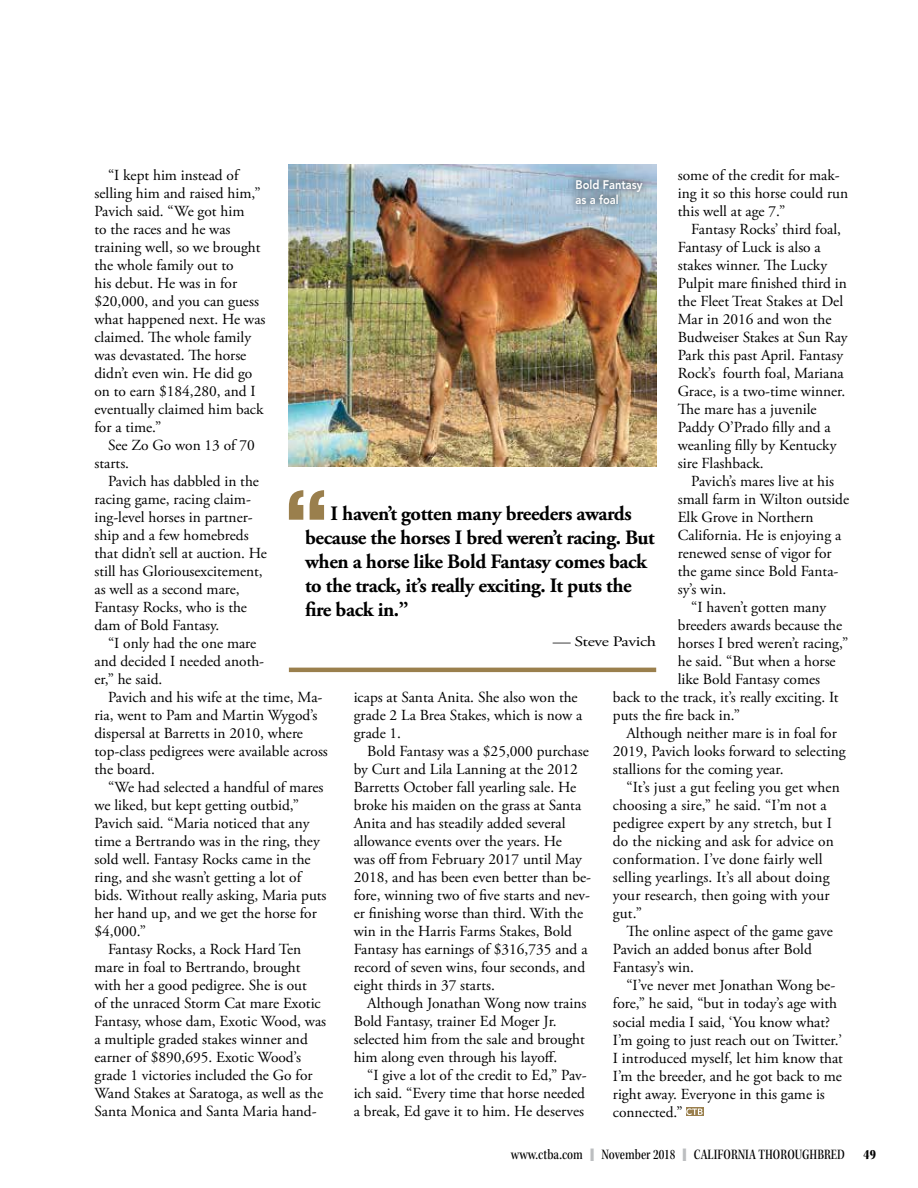
<style>
.page{position:relative;width:918px;height:1188px;background:#fff}
.page>*{position:absolute;margin:0;border:0;box-sizing:border-box;transform-origin:0 0}
.t1{font:700 20.4px/24px "Adobe Garamond Pro";letter-spacing:-.02em;color:#000}
.t2{font:15.3px/18px "Adobe Garamond Pro";color:#000}
.t3{font:15px "Kepler Std Medium Cn Subh";color:#000}
.t4{font:14.4px "Adobe Garamond Pro";letter-spacing:-.02em;color:#000;scale:1.25 1}
.t5{font:800 12.3px/14.9px "Avenir LT Std";color:#fff;scale:.9 1}
.s1{color:#bcbec0}
.s2{font-family:"Kepler Std Black Cn Subh"}
</style>
<div class="page">
<div style="left:686px;top:1107px;width:18px;height:9px;background:#9a7f4d"></div>
<svg style="left:686px;top:1108px;width:17px;height:7px"></svg>
<img style="left:289px;top:164px;width:367px;height:303px">
<hr style="left:289px;top:668px;width:367px;height:4px;background:#9a7f4d">
<svg style="left:289px;top:490px;width:35px;height:30px"></svg>
<svg style="left:568px;top:172px;width:82px;height:40px;background:#93aabb"></svg>
<p class="t2" style="left:95px;top:167px;width:173px;text-indent:13px">“I kept him instead of selling him and raised him,”<br>Pavich said. “We got him<br>to the races and he was training well, so we brought the whole family out to<br>his debut. He was in for $20,000, and you can guess what happened next. He was claimed. The whole family was devastated. The horse didn’t even win. He did go on to earn $184,280, and I eventually claimed him back for a time.”</p>
<p class="t2" style="left:95px;top:437px;width:162px;text-indent:13px">See Zo Go won 13 of 70 starts.</p>
<p class="t2" style="left:95px;top:473px;width:174px;text-indent:13px">Pavich has dabbled in the racing game, racing claim&shy;ing-level horses in partner&shy;ship and a few homebreds that didn’t sell at auction. He still has Gloriousexcitement, as well as a second mare,<br>Fantasy Rocks, who is the dam of Bold Fantasy.</p>
<p class="t2" style="left:95px;top:635px;width:171px;text-indent:13px">“I only had the one mare and decided I needed anoth&shy;er,” he said.</p>
<p class="t2" style="left:95px;top:689px;width:235px;text-indent:13px">Pavich and his wife at the time, Ma&shy;ria, went to Pam and Martin Wygod’s dispersal at Barretts in 2010, where top-class pedigrees were available across the board.</p>
<p class="t2" style="left:108px;top:779px;width:217px">“We had selected a handful of mares</p>
<p class="t2" style="left:95px;top:797px;width:206px">we liked, but kept getting outbid,”</p>
<p class="t2" style="left:95px;top:815px;width:217px">Pavich said. “Maria noticed that any</p>
<p class="t2" style="left:95px;top:833px;width:227px">time a Bertrando was in the ring, they</p>
<p class="t2" style="left:95px;top:851px;width:218px">sold well. Fantasy Rocks came in the</p>
<p class="t2" style="left:95px;top:869px;width:208px">ring, and she wasn’t getting a lot of</p>
<p class="t2" style="left:95px;top:887px;width:234px">bids. Without really asking, Maria puts</p>
<p class="t2" style="left:95px;top:905px;width:224px">her hand up, and we get the horse for</p>
<p class="t2" style="left:95px;top:923px;width:53px">$4,000.”</p>
<p class="t2" style="left:108px;top:941px;width:195px">Fantasy Rocks, a Rock Hard Ten</p>
<p class="t2" style="left:95px;top:959px;width:208px">mare in foal to Bertrando, brought</p>
<p class="t2" style="left:95px;top:977px;width:214px">with her a good pedigree. She is out</p>
<p class="t2" style="left:95px;top:995px;width:228px">of the unraced Storm Cat mare Exotic</p>
<p class="t2" style="left:95px;top:1013px;width:233px">Fantasy, whose dam, Exotic Wood, was</p>
<p class="t2" style="left:95px;top:1031px;width:215px">a multiple graded stakes winner and</p>
<p class="t2" style="left:95px;top:1049px;width:208px">earner of $890,695. Exotic Wood’s</p>
<p class="t2" style="left:95px;top:1067px;width:220px">grade 1 victories included the Go for</p>
<p class="t2" style="left:95px;top:1085px;width:230px">Wand Stakes at Saratoga, as well as the</p>
<p class="t2" style="left:95px;top:1103px;width:224px">Santa Monica and Santa Maria hand-</p>
<p class="t2" style="left:678px;top:167px;width:172px">some of the credit for mak&shy;ing it so this horse could run this well at age 7.”</p>
<p class="t2" style="left:678px;top:221px;width:171px;text-indent:13px">Fantasy Rocks’ third foal,<br>Fantasy of Luck is also a stakes winner. The Lucky<br>Pulpit mare finished third in the Fleet Treat Stakes at Del<br>Mar in 2016 and won the<br>Budweiser Stakes at Sun Ray<br>Park this past April. Fantasy<br>Rock’s fourth foal, Mariana<br>Grace, is a two-time winner.<br>The mare has a juvenile<br>Paddy O’Prado filly and a weanling filly by Kentucky sire Flashback.</p>
<p class="t2" style="left:691px;top:473px;width:144px">Pavich’s mares live at his</p>
<p class="t2" style="left:678px;top:491px;width:173px">small farm in Wilton outside</p>
<p class="t2" style="left:678px;top:509px;width:137px">Elk Grove in Northern</p>
<p class="t2" style="left:678px;top:527px;width:165px">California. He is enjoying a</p>
<p class="t2" style="left:678px;top:545px;width:155px">renewed sense of vigor for</p>
<p class="t2" style="left:678px;top:563px;width:162px">the game since Bold Fanta-</p>
<p class="t2" style="left:678px;top:581px;width:50px">sy’s win.</p>
<p class="t2" style="left:691px;top:599px;width:136px">“I haven’t gotten many</p>
<p class="t2" style="left:678px;top:617px;width:166px">breeders awards because the</p>
<p class="t2" style="left:678px;top:635px;width:172px">horses I bred weren’t racing,”</p>
<p class="t2" style="left:678px;top:653px;width:159px">he said. “But when a horse</p>
<p class="t2" style="left:678px;top:671px;width:144px">like Bold Fantasy comes</p>
<p class="t2" style="left:613px;top:689px;width:227px">back to the track, it’s really exciting. It</p>
<p class="t2" style="left:613px;top:707px;width:129px">puts the fire back in.”</p>
<p class="t2" style="left:626px;top:725px;width:212px">Although neither mare is in foal for</p>
<p class="t2" style="left:613px;top:743px;width:234px">2019, Pavich looks forward to selecting</p>
<p class="t2" style="left:613px;top:761px;width:172px">stallions for the coming year.</p>
<p class="t2" style="left:626px;top:779px;width:215px">“It’s just a gut feeling you get when</p>
<p class="t2" style="left:613px;top:797px;width:215px">choosing a sire,” he said. “I’m not a</p>
<p class="t2" style="left:613px;top:815px;width:220px">pedigree expert by any stretch, but I</p>
<p class="t2" style="left:613px;top:833px;width:222px">do the nicking and ask for advice on</p>
<p class="t2" style="left:613px;top:851px;width:211px">conformation. I’ve done fairly well</p>
<p class="t2" style="left:613px;top:869px;width:218px">selling yearlings. It’s all about doing</p>
<p class="t2" style="left:613px;top:887px;width:218px">your research, then going with your</p>
<p class="t2" style="left:613px;top:905px;width:31px">gut.”</p>
<p class="t2" style="left:626px;top:923px;width:208px">The online aspect of the game gave</p>
<p class="t2" style="left:613px;top:941px;width:200px">Pavich an added bonus after Bold</p>
<p class="t2" style="left:613px;top:959px;width:83px">Fantasy’s win.</p>
<p class="t2" style="left:626px;top:977px;width:210px">“I’ve never met Jonathan Wong be-</p>
<p class="t2" style="left:613px;top:995px;width:226px">fore,” he said, “but in today’s age with</p>
<p class="t2" style="left:613px;top:1013px;width:219px">social media I said, ‘You know what?</p>
<p class="t2" style="left:613px;top:1031px;width:231px">I’m going to just reach out on Twitter.’</p>
<p class="t2" style="left:613px;top:1049px;width:232px">I introduced myself, let him know that</p>
<p class="t2" style="left:613px;top:1067px;width:231px">I’m the breeder, and he got back to me</p>
<p class="t2" style="left:613px;top:1085px;width:214px">right away. Everyone in this game is</p>
<p class="t2" style="left:613px;top:1103px;width:71px">connected.”</p>
<p class="t5" style="left:576px;top:177px;width:76px">Bold Fantasy as a foal</p>
<h1 class="t1" style="left:305px;top:502px;width:351px;text-indent:26px">I haven’t gotten many breeders awards because the horses I bred weren’t racing. But when a horse like Bold Fantasy comes back to the track, it’s really exciting. It puts the fire back in.”</h1>
<p class="t4" style="left:553px;top:633px;width:84px">— Steve Pavich</p>
<p class="t2" style="left:354px;top:689px;width:230px">icaps at Santa Anita. She also won the grade 2 La Brea Stakes, which is now a grade 1.</p>
<p class="t2" style="left:354px;top:743px;width:239px;text-indent:13px">Bold Fantasy was a $25,000 purchase by Curt and Lila Lanning at the 2012<br>Barretts October fall yearling sale. He broke his maiden on the grass at Santa Anita and has steadily added several allowance events over the years. He<br>was off from February 2017 until May 2018, and has been even better than be&shy;fore, winning two of five starts and nev&shy;er finishing worse than third. With the win in the Harris Farms Stakes, Bold Fantasy has earnings of $316,735 and a record of seven wins, four seconds, and eight thirds in 37 starts.</p>
<p class="t2" style="left:354px;top:995px;width:234px;text-indent:13px">Although Jonathan Wong now trains Bold Fantasy, trainer Ed Moger Jr. selected him from the sale and brought him along even through his layoff.</p>
<p class="t2" style="left:354px;top:1067px;width:235px;text-align:justify;text-indent:13px">“I give a lot of the credit to Ed,” Pav&shy;ich said. “Every time that horse needed a break, Ed gave it to him. He deserves</p>
<p class="t3" style="left:511px;top:1146px;width:366px">www.ctba.com <span class="s1">❙</span> November 2018 <span class="s1">❙</span> CALIFORNIA THOROUGHBRED <span class="s2">49</span></p>
</div>
